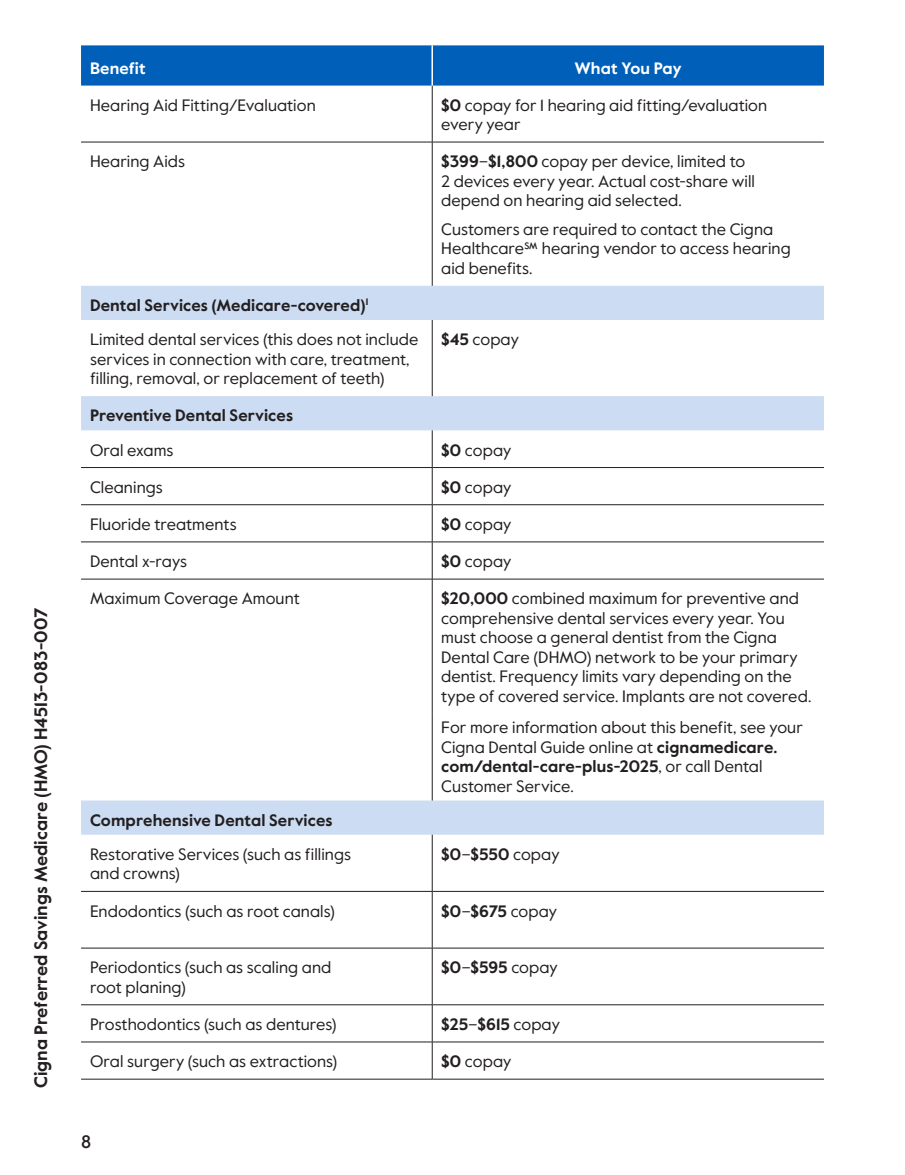
<style>
.page{position:relative;width:905px;height:1175px;background:#fff}
.page>*{position:absolute;margin:0;border:0;box-sizing:border-box;transform-origin:0 0}
.margin_plan_name{font:700 18px "Value Sans Pro";color:#231f20}
.t1{font:500 18px "Value Sans Pro";color:#231f20}
.table_para{font:16.5px/19.5px "Value Sans Pro";letter-spacing:.005em;color:#231f20}
.table_text{font:16.5px/19.5px "Value Sans Pro";letter-spacing:.005em;color:#231f20}
.table_row_h1{font:700 16.5px "Value Sans Pro";letter-spacing:.005em;color:#231f20}
.table_para-2{font:700 16.5px "Value Sans Pro";letter-spacing:.01em;color:#231f20}
.table_col_h1_align_center{font:700 16.5px "Value Sans Pro";color:#fff}
.table_col_h1_align_right{font:700 16.5px "Value Sans Pro";letter-spacing:.01em;color:#fff}
.s1{font-weight:700}
.s2{font-weight:400}
</style>
<div class="page">
<div style="left:81px;top:45px;width:743px;height:41px;background:#005fb9"></div>
<svg style="left:81px;top:286px;width:743px;height:548px"></svg>
<hr style="left:81px;top:142px;width:351px;height:1px;background:#231f20">
<hr style="left:432px;top:142px;width:392px;height:1px;background:#231f20">
<hr style="left:432px;top:891px;width:392px;height:1px;background:#231f20">
<hr style="left:432px;top:947px;width:392px;height:1px;background:#231f20">
<hr style="left:432px;top:1004px;width:392px;height:1px;background:#231f20">
<hr style="left:432px;top:1041px;width:392px;height:1px;background:#231f20">
<hr style="left:432px;top:86px;width:1px;height:56px;background:#231f20">
<hr style="left:432px;top:142px;width:1px;height:144px;background:#231f20">
<hr style="left:432px;top:320px;width:1px;height:76px;background:#231f20">
<hr style="left:81px;top:1078px;width:351px;height:1px;background:#231f20">
<hr style="left:432px;top:1078px;width:392px;height:1px;background:#231f20">
<hr style="left:81px;top:467px;width:351px;height:1px;background:#231f20">
<hr style="left:81px;top:504px;width:351px;height:1px;background:#231f20">
<hr style="left:432px;top:504px;width:392px;height:1px;background:#231f20">
<hr style="left:81px;top:541px;width:351px;height:1px;background:#231f20">
<hr style="left:432px;top:541px;width:392px;height:1px;background:#231f20">
<hr style="left:81px;top:579px;width:351px;height:1px;background:#231f20">
<hr style="left:432px;top:579px;width:392px;height:1px;background:#231f20">
<hr style="left:81px;top:891px;width:351px;height:1px;background:#231f20">
<hr style="left:81px;top:947px;width:351px;height:1px;background:#231f20">
<hr style="left:81px;top:1004px;width:351px;height:1px;background:#231f20">
<hr style="left:431px;top:45px;width:2px;height:41px;background:#fff">
<hr style="left:432px;top:468px;width:1px;height:36px;background:#231f20">
<hr style="left:432px;top:505px;width:1px;height:36px;background:#231f20">
<hr style="left:432px;top:542px;width:1px;height:37px;background:#231f20">
<hr style="left:432px;top:579px;width:1px;height:135px;background:#231f20">
<hr style="left:432px;top:714px;width:1px;height:86px;background:#231f20">
<hr style="left:432px;top:834px;width:1px;height:57px;background:#231f20">
<hr style="left:432px;top:891px;width:1px;height:56px;background:#231f20">
<hr style="left:432px;top:948px;width:1px;height:56px;background:#231f20">
<hr style="left:432px;top:1005px;width:1px;height:36px;background:#231f20">
<hr style="left:432px;top:1042px;width:1px;height:36px;background:#231f20">
<hr style="left:432px;top:430px;width:1px;height:37px;background:#231f20">
<hr style="left:432px;top:467px;width:392px;height:1px;background:#231f20">
<hr style="left:81px;top:1041px;width:351px;height:1px;background:#231f20">
<p class="margin_plan_name" style="left:30px;top:1088px;width:482px;rotate:-90deg">Cigna Preferred Savings Medicare (HMO) H4513-083-007</p>
<p class="table_col_h1_align_right" style="left:90px;top:58px;width:57px">Benefit</p>
<p class="table_col_h1_align_center" style="left:574px;top:58px;width:109px">What You Pay</p>
<p class="table_para" style="left:90px;top:95px;width:227px">Hearing Aid Fitting/Evaluation</p>
<p class="table_para" style="left:441px;top:95px;width:327px"><span class="s1">$0</span> copay for 1 hearing aid fitting/evaluation every year</p>
<p class="table_para" style="left:90px;top:152px;width:97px">Hearing Aids</p>
<p class="table_para" style="left:441px;top:152px;width:315px"><span class="s1">$399</span>–<span class="s1">$1,800</span> copay per device, limited to<br>2 devices every year. Actual cost-share will depend on hearing aid selected.</p>
<p class="table_para" style="left:441px;top:219px;width:351px">Customers are required to contact the Cigna<br>Healthcare℠ hearing vendor to access hearing aid benefits.</p>
<p class="table_row_h1" style="left:90px;top:295px;width:280px">Dental Services (Medicare-covered)<sup>1</sup></p>
<p class="table_para" style="left:90px;top:330px;width:330px">Limited dental services (this does not include services in connection with care, treatment, filling, removal, or replacement of teeth)</p>
<p class="table_para" style="left:441px;top:330px;width:79px"><span class="s1">$45</span> copay</p>
<p class="table_row_h1" style="left:90px;top:405px;width:204px">Preventive Dental Services</p>
<p class="table_para" style="left:90px;top:440px;width:85px">Oral exams</p>
<p class="table_para" style="left:441px;top:440px;width:72px"><span class="s1">$0</span> copay</p>
<p class="table_text" style="left:90px;top:477px;width:74px">Cleanings</p>
<p class="table_para" style="left:441px;top:477px;width:72px"><span class="s1">$0</span> copay</p>
<p class="table_text" style="left:90px;top:515px;width:148px">Fluoride treatments</p>
<p class="table_para" style="left:441px;top:515px;width:72px"><span class="s1">$0</span> copay</p>
<p class="table_text" style="left:90px;top:552px;width:99px">Dental x-rays</p>
<p class="table_para" style="left:441px;top:552px;width:72px"><span class="s1">$0</span> copay</p>
<p class="table_text" style="left:90px;top:589px;width:211px">Maximum Coverage Amount</p>
<p class="table_para" style="left:441px;top:589px;width:371px"><span class="s1">$20,000</span> combined maximum for preventive and comprehensive dental services every year. You must choose a general dentist from the Cigna Dental Care (DHMO) network to be your primary dentist. Frequency limits vary depending on the type of covered service. Implants are not covered.</p>
<p class="table_para" style="left:441px;top:718px;width:363px">For more information about this benefit, see your Cigna Dental Guide online at <span class="s1">cignamedicare. com/dental-care-plus-2025</span>, or call Dental Customer Service.</p>
<p class="table_row_h1" style="left:90px;top:810px;width:244px">Comprehensive Dental Services</p>
<p class="table_text" style="left:90px;top:844px;width:262px">Restorative Services (such as fillings and crowns)</p>
<p class="table_para-2" style="left:441px;top:844px;width:120px">$0<span class="s2">–</span>$550 <span class="s2">copay</span></p>
<p class="table_text" style="left:90px;top:901px;width:246px">Endodontics (such as root canals)</p>
<p class="table_para-2" style="left:441px;top:900px;width:117px">$0<span class="s2">–</span>$675 <span class="s2">copay</span></p>
<p class="table_text" style="left:90px;top:958px;width:243px">Periodontics (such as scaling and root planing)</p>
<p class="table_para-2" style="left:441px;top:957px;width:118px">$0<span class="s2">–</span>$595 <span class="s2">copay</span></p>
<p class="table_text" style="left:90px;top:1014px;width:248px">Prosthodontics (such as dentures)</p>
<p class="table_para-2" style="left:441px;top:1014px;width:120px">$25<span class="s2">–</span>$615 <span class="s2">copay</span></p>
<p class="table_text" style="left:90px;top:1052px;width:249px">Oral surgery (such as extractions)</p>
<p class="table_para" style="left:441px;top:1052px;width:72px"><span class="s1">$0</span> copay</p>
<p class="t1" style="left:81px;top:1130px;width:12px">8</p>
</div>
